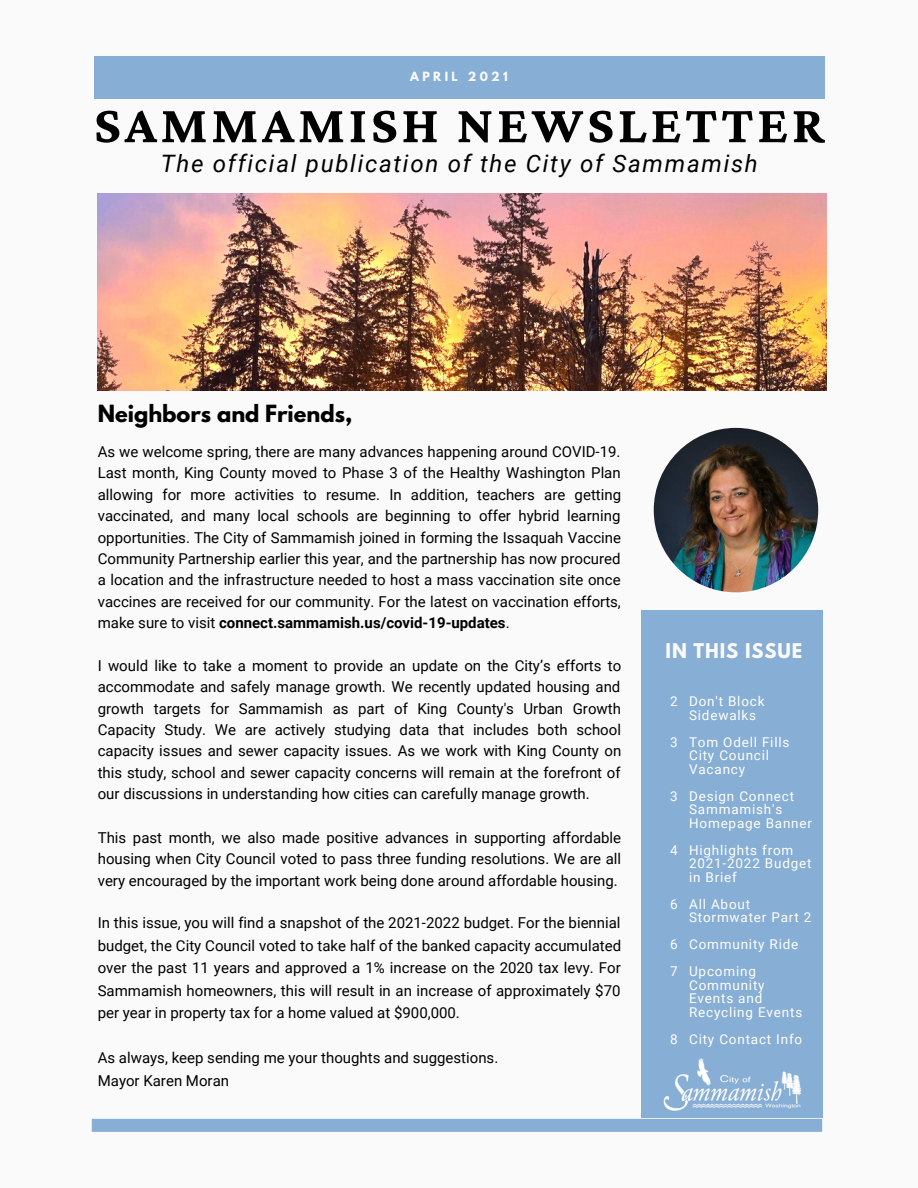
<style>
.page{position:relative;width:918px;height:1188px;background:#fafafa}
.page>*{position:absolute;margin:0;border:0;box-sizing:border-box;transform-origin:0 0}
.t1{font:700 54px "Crimson Pro";letter-spacing:.07em;color:#000}
.t2{font:italic 24px "Roboto";letter-spacing:.07em;color:#000}
.t3{font:700 21px "League Spartan";color:#000}
.t4{font:700 18px "League Spartan";letter-spacing:.05em;color:#fafafa}
.t5{font:15px/21.3px "Roboto";color:#000;text-align:justify}
.t6{font:13.5px/13.5px "Roboto";letter-spacing:.06em;color:#fff}
.t7{font:700 11.25px "League Spartan";letter-spacing:.3em;color:#fafafa}
.s1{font-weight:700}
</style>
<div class="page">
<div style="left:94px;top:56px;width:730px;height:43px;background:#87aed5"></div>
<div style="left:642px;top:610px;width:181px;height:508px;background:#87aed5"></div>
<img style="left:98px;top:194px;width:729px;height:196px">
<img style="left:654px;top:428px;width:164px;height:164px;border-radius:50%">
<svg style="left:92px;top:1119px;width:730px;height:13px"></svg>
<img style="left:663px;top:1058px;width:139px;height:53px">
<p class="t7" style="left:410px;top:70px;width:99px">APRIL 2021</p>
<p class="t1" style="left:94px;top:94px;width:732px">SAMMAMISH NEWSLETTER</p>
<p class="t2" style="left:161px;top:150px;width:599px">The official publication of the City of Sammamish</p>
<p class="t3" style="left:98px;top:403px;width:256px">Neighbors and Friends,</p>
<p class="t5" style="left:98px;top:441px;width:525px">As we welcome spring, there are many advances happening around COVID-19.<br>Last month, King County moved to Phase 3 of the Healthy Washington Plan allowing for more activities to resume. In addition, teachers are getting vaccinated, and many local schools are beginning to offer hybrid learning opportunities. The City of Sammamish joined in forming the Issaquah Vaccine Community Partnership earlier this year, and the partnership has now procured a location and the infrastructure needed to host a mass vaccination site once vaccines are received for our community. For the latest on vaccination efforts, make sure to visit <span class="s1">connect.sammamish.us/covid-19-updates</span>.</p>
<p class="t5" style="left:98px;top:655px;width:525px">I would like to take a moment to provide an update on the City’s efforts to accommodate and safely manage growth. We recently updated housing and growth targets for Sammamish as part of King County's Urban Growth Capacity Study. We are actively studying data that includes both school capacity issues and sewer capacity issues. As we work with King County on this study, school and sewer capacity concerns will remain at the forefront of our discussions in understanding how cities can carefully manage growth.</p>
<p class="t5" style="left:98px;top:827px;width:525px">This past month, we also made positive advances in supporting affordable housing when City Council voted to pass three funding resolutions. We are all very encouraged by the important work being done around affordable housing.</p>
<p class="t5" style="left:98px;top:912px;width:525px;line-height:22.5px">In this issue, you will find a snapshot of the 2021-2022 budget. For the biennial budget, the City Council voted to take half of the banked capacity accumulated over the past 11 years and approved a 1% increase on the 2020 tax levy. For Sammamish homeowners, this will result in an increase of approximately $70 per year in property tax for a home valued at $900,000.</p>
<p class="t5" style="left:98px;top:1048px;width:402px">As always, keep sending me your thoughts and suggestions.</p>
<p class="t5" style="left:98px;top:1070px;width:133px">Mayor Karen Moran</p>
<p class="t4" style="left:666px;top:642px;width:138px">IN THIS ISSUE</p>
<p class="t6" style="left:670px;top:695px;width:9px">2</p>
<p class="t6" style="left:670px;top:736px;width:9px">3</p>
<p class="t6" style="left:670px;top:790px;width:9px">3</p>
<p class="t6" style="left:670px;top:844px;width:9px">4</p>
<p class="t6" style="left:670px;top:898px;width:9px">6</p>
<p class="t6" style="left:670px;top:938px;width:9px">6</p>
<p class="t6" style="left:670px;top:965px;width:9px">7</p>
<p class="t6" style="left:670px;top:1033px;width:9px">8</p>
<p class="t6" style="left:689px;top:695px;width:77px">Don't Block<br>Sidewalks</p>
<p class="t6" style="left:689px;top:736px;width:102px">Tom Odell Fills<br>City Council<br>Vacancy</p>
<p class="t6" style="left:689px;top:790px;width:124px">Design Connect<br>Sammamish's<br>Homepage Banner</p>
<p class="t6" style="left:689px;top:844px;width:124px">Highlights from<br>2021-2022 Budget in Brief</p>
<p class="t6" style="left:689px;top:898px;width:124px">All About<br>Stormwater Part 2</p>
<p class="t6" style="left:689px;top:938px;width:111px">Community Ride</p>
<p class="t6" style="left:689px;top:965px;width:115px">Upcoming<br>Community<br>Events and<br>Recycling Events</p>
<p class="t6" style="left:689px;top:1033px;width:115px">City Contact Info</p>
</div>
